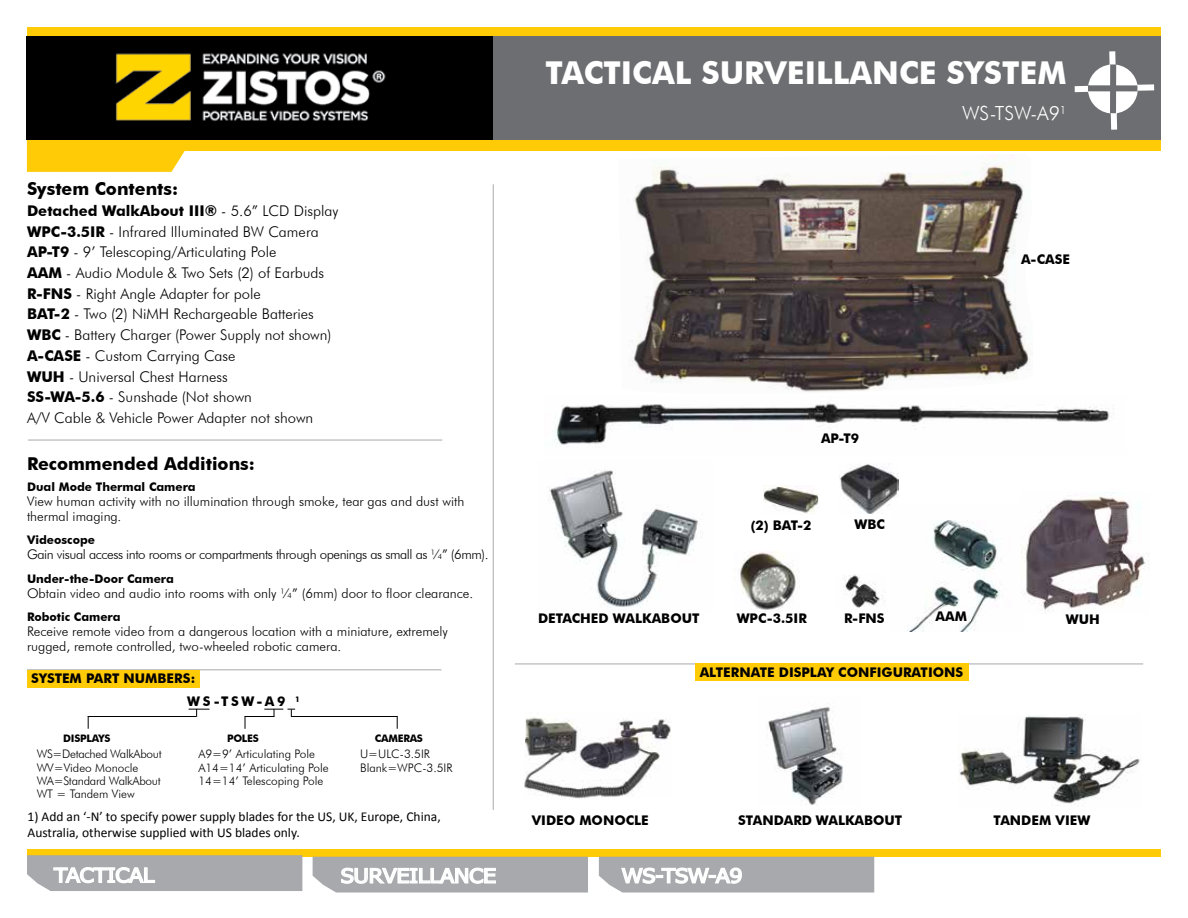
<style>
.page{position:relative;width:1188px;height:918px;background:#fff}
.page>*{position:absolute;margin:0;border:0;box-sizing:border-box;transform-origin:0 0}
.t1{font:700 31.5px "Futura BT";color:#fff}
.t2{font:19.5px "Tahoma";color:#fff;scale:1.17 1}
.t3{font:300 19.5px "Futura BT";color:#fff}
.t4{font:700 17.7px "Futura BT";color:#000}
.t5{font:300 14.85px/20.7px "Futura BT";color:#000}
.t6{font:300 14.7px "Futura BT";color:#000}
.t7{font:13.5px/16.2px "Calibri";color:#000}
.t8{font:300 13.35px/14.9px "Futura BT";color:#000}
.t9{font:700 13.35px/22.5px "Futura BT";color:#000}
.t10{font:300 13.35px "Futura BT";letter-spacing:-.03em;color:#000}
.t11{font:300 11.85px/13.4px "Futura BT";color:#000}
.t12{font:300 11.85px/13.4px "Futura BT";letter-spacing:-.02em;color:#000}
.t13{font:700 11.85px "Futura BT";color:#000}
.t14{font:700 10.35px "Futura BT";letter-spacing:-.025em;color:#000}
.s1{font-weight:700}
</style>
<div class="page">
<div style="left:27px;top:849px;width:1134px;height:8px;background:#ffca06"></div>
<hr style="left:493px;top:184px;width:1px;height:626px;background:#a7a9ac">
<svg style="left:27px;top:151px;width:158px;height:21px;background:#ffcc12"></svg>
<div style="left:27px;top:132px;width:1134px;height:19px;background:#ffca06"></div>
<div style="left:27px;top:27px;width:1134px;height:18px;background:#ffca06"></div>
<div style="left:27px;top:36px;width:1121px;height:104px;background:#000"></div>
<img style="left:115px;top:53px;width:271px;height:69px">
<div style="left:493px;top:36px;width:668px;height:104px;background:#6d6e71"></div>
<svg style="left:1074px;top:51px;width:81px;height:79px"></svg>
<div style="left:1110px;top:64px;width:6px;height:49px;background:#6d6e71"></div>
<div style="left:1088px;top:85px;width:49px;height:6px;background:#6d6e71"></div>
<img style="left:554px;top:403px;width:560px;height:42px">
<img style="left:632px;top:157px;width:398px;height:235px">
<img style="left:959px;top:716px;width:181px;height:88px">
<img style="left:907px;top:520px;width:94px;height:112px">
<img style="left:1021px;top:496px;width:128px;height:114px">
<img style="left:763px;top:485px;width:55px;height:29px">
<img style="left:839px;top:463px;width:60px;height:50px">
<img style="left:740px;top:552px;width:58px;height:60px">
<img style="left:845px;top:574px;width:39px;height:34px">
<img style="left:767px;top:707px;width:76px;height:98px">
<hr style="left:515px;top:664px;width:628px;height:1px;background:#a7a9ac">
<div style="left:695px;top:664px;width:274px;height:17px;background:#ffca06"></div>
<img style="left:524px;top:717px;width:147px;height:82px">
<hr style="left:28px;top:440px;width:414px;height:1px;background:#a7a9ac">
<hr style="left:27px;top:669px;width:414px;height:1px;background:#a7a9ac">
<div style="left:27px;top:670px;width:172px;height:17px;background:#ffca06"></div>
<hr style="left:291px;top:716px;width:106px;height:1px;background:#000">
<svg style="left:245px;top:709px;width:50px;height:20px"></svg>
<svg style="left:397px;top:716px;width:1px;height:13px"></svg>
<svg style="left:189px;top:709px;width:21px;height:8px"></svg>
<hr style="left:88px;top:716px;width:108px;height:1px;background:#000">
<svg style="left:88px;top:717px;width:1px;height:12px"></svg>
<img style="left:548px;top:470px;width:155px;height:138px">
<svg style="left:599px;top:857px;width:275px;height:36px;background:#b1b3b6"></svg>
<svg style="left:313px;top:857px;width:275px;height:36px;background:#b4b6b8"></svg>
<svg style="left:27px;top:855px;width:275px;height:36px;background:#afb0b2"></svg>
<p class="t4" style="left:27px;top:178px;width:153px">System Contents:</p>
<p class="t5" style="left:27px;top:200px;width:313px"><span class="s1">Detached WalkAbout III®</span> - 5.6” LCD Display <span class="s1">WPC-3.5IR</span> - Infrared Illuminated BW Camera <span class="s1">AP-T9</span> - 9’ Telescoping/Articulating Pole<br><span class="s1">AAM</span> - Audio Module &amp; Two Sets (2) of Earbuds <span class="s1">R-FNS</span> - Right Angle Adapter for pole<br><span class="s1">BAT-2</span> - Two (2) NiMH Rechargeable Batteries <span class="s1">WBC</span> - Battery Charger (Power Supply not shown)<br><span class="s1">A-CASE</span> - Custom Carrying Case<br><span class="s1">WUH</span> - Universal Chest Harness</p>
<p class="t6" style="left:27px;top:388px;width:226px"><span class="s1">SS-WA-5.6</span> - Sunshade (Not shown</p>
<p class="t5" style="left:27px;top:407px;width:288px">A/V Cable &amp; Vehicle Power Adapter not shown</p>
<p class="t4" style="left:27px;top:453px;width:229px">Recommended Additions:</p>
<p class="t13" style="left:27px;top:480px;width:170px">Dual Mode Thermal Camera</p>
<p class="t8" style="left:27px;top:494px;width:439px">View human activity with no illumination through smoke, tear gas and dust with thermal imaging.</p>
<p class="t13" style="left:27px;top:533px;width:70px">Videoscope</p>
<p class="t10" style="left:27px;top:546px;width:463px">Gain visual access into rooms or compartments through openings as small as ¼” (6mm).</p>
<p class="t13" style="left:27px;top:571px;width:149px">Under-the-Door Camera</p>
<p class="t8" style="left:27px;top:585px;width:448px">Obtain video and audio into rooms with only ¼” (6mm) door to floor clearance.</p>
<p class="t13" style="left:27px;top:610px;width:95px">Robotic Camera</p>
<p class="t8" style="left:27px;top:624px;width:422px">Receive remote video from a dangerous location with a miniature, extremely rugged, remote controlled, two-wheeled robotic camera.</p>
<p class="t9" style="left:187px;top:667px;width:114px;text-indent:-156px">SYSTEM PART NUMBERS:<br>WS-TSW-A9 <sup>1</sup></p>
<p class="t14" style="left:63px;top:732px;width:49px">DISPLAYS</p>
<p class="t14" style="left:227px;top:732px;width:33px">POLES</p>
<p class="t14" style="left:375px;top:732px;width:49px">CAMERAS</p>
<p class="t12" style="left:37px;top:747px;width:126px">WS=Detached WalkAbout<br>WV=Video Monocle<br>WA=Standard WalkAbout<br>WT = Tandem View</p>
<p class="t11" style="left:198px;top:747px;width:132px">A9=9’ Articulating Pole<br>A14=14’ Articulating Pole<br>14=14’ Telescoping Pole</p>
<p class="t11" style="left:360px;top:747px;width:94px">U=ULC-3.5IR<br>Blank=WPC-3.5IR</p>
<p class="t7" style="left:28px;top:809px;width:415px">1) Add an ‘-N’ to specify power supply blades for the US, UK, Europe, China,<br>Australia, otherwise supplied with US blades only.</p>
<h1 class="t1" style="left:545px;top:54px;width:523px">TACTICAL SURVEILLANCE SYSTEM</h1>
<h2 class="t3" style="left:962px;top:101px;width:106px">WS-TSW-A9<sup>1</sup></h2>
<p class="t9" style="left:1021px;top:248px;width:50px">A-CASE</p>
<p class="t9" style="left:538px;top:607px;width:163px">DETACHED WALKABOUT</p>
<p class="t9" style="left:821px;top:426px;width:40px">AP-T9</p>
<p class="t9" style="left:751px;top:514px;width:62px">(2) BAT-2</p>
<p class="t9" style="left:854px;top:513px;width:32px">WBC</p>
<p class="t9" style="left:737px;top:607px;width:72px">WPC-3.5IR</p>
<p class="t9" style="left:844px;top:607px;width:42px">R-FNS</p>
<p class="t9" style="left:936px;top:605px;width:33px">AAM</p>
<p class="t9" style="left:1066px;top:608px;width:35px">WUH</p>
<p class="t9" style="left:700px;top:661px;width:265px">ALTERNATE DISPLAY CONFIGURATIONS</p>
<p class="t9" style="left:532px;top:809px;width:118px">VIDEO MONOCLE</p>
<p class="t9" style="left:738px;top:809px;width:166px">STANDARD WALKABOUT</p>
<p class="t9" style="left:994px;top:809px;width:98px">TANDEM VIEW</p>
<h2 class="t2" style="left:54px;top:862px;width:87px">TACTICAL</h2>
<h2 class="t2" style="left:341px;top:863px;width:134px">SURVEILLANCE</h2>
<h2 class="t2" style="left:622px;top:863px;width:104px">WS-TSW-A9</h2>
</div>
